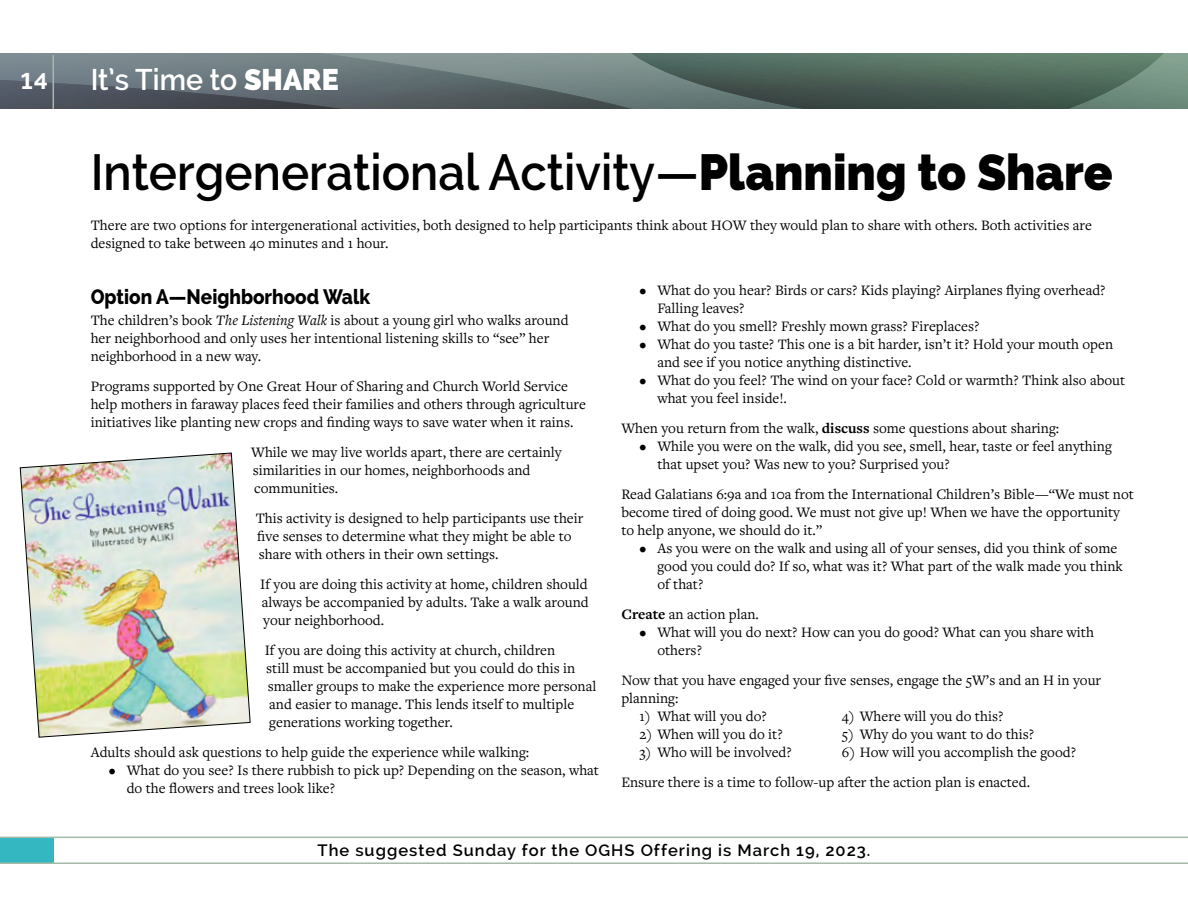
<style>
.page{position:relative;width:1188px;height:918px;background:#fff}
.page>*{position:absolute;margin:0;border:0;box-sizing:border-box;transform-origin:0 0}
.t1{font:600 51px "Raleway";color:#000;scale:.93 1}
.t2{font:600 30px "Raleway";color:#fff;scale:.95 1}
.t3{font:700 22.35px "Raleway";color:#fff;scale:1.09 1}
.t4{font:800 21px "Raleway";color:#000;scale:.9 1}
.t5{font:600 16.5px "Raleway";letter-spacing:.06em;color:#000}
.t6{font:15px/18px "Freight Text Pro";color:#000}
.s1{font-weight:800}
.s2{font-style:italic}
.s3{font-weight:700}
</style>
<div class="page">
<svg style="left:0;top:54px;width:1188px;height:55px;background:#5e6f6d"></svg>
<hr style="left:53px;top:55px;width:1px;height:54px;background:#a3bba8">
<img style="left:20px;top:453px;width:230px;height:284px">
<div style="left:0;top:837px;width:54px;height:26px;background:#35b7c2"></div>
<hr style="left:0;top:862px;width:1188px;height:2px;background:#a3bba8">
<hr style="left:0;top:837px;width:1188px;height:1px;background:#a3bba8">
<h3 class="t3" style="left:21px;top:69px;width:26px">14</h3>
<h2 class="t2" style="left:91px;top:62px;width:263px">It’s Time to <span class="s1">SHARE</span></h2>
<h1 class="t1" style="left:91px;top:143px;width:1100px">Intergenerational Activity—<span class="s1">Planning to Share</span></h1>
<p class="t6" style="left:91px;top:216px;width:1003px">There are two options for intergenerational activities, both designed to help participants think about HOW they would plan to share with others. Both activities are designed to take between 40 minutes and 1 hour.</p>
<h3 class="t4" style="left:91px;top:285px;width:312px">Option A—Neighborhood Walk</h3>
<p class="t6" style="left:91px;top:311px;width:479px">The children’s book <span class="s2">The Listening Walk</span> is about a young girl who walks around her neighborhood and only uses her intentional listening skills to “see” her neighborhood in a new way.</p>
<p class="t6" style="left:91px;top:377px;width:497px">Programs supported by One Great Hour of Sharing and Church World Service help mothers in faraway places feed their families and others through agriculture initiatives like planting new crops and finding ways to save water when it rains.</p>
<p class="t6" style="left:251px;top:443px;width:312px">While we may live worlds apart, there are certainly similarities in our homes, neighborhoods and communities.</p>
<p class="t6" style="left:256px;top:509px;width:329px">This activity is designed to help participants use their five senses to determine what they might be able to share with others in their own settings.</p>
<p class="t6" style="left:260px;top:575px;width:330px;text-align:justify">If you are doing this activity at home, children should always be accompanied by adults. Take a walk around your neighborhood.</p>
<p class="t6" style="left:265px;top:641px;width:333px">If you are doing this activity at church, children<br>still must be accompanied but you could do this in smaller groups to make the experience more personal and easier to manage. This lends itself to multiple generations working together.</p>
<p class="t6" style="left:91px;top:743px;width:440px">Adults should ask questions to help guide the experience while walking:</p>
<p class="t6" style="left:127px;top:761px;width:474px;text-indent:-18px">• What do you see? Is there rubbish to pick up? Depending on the season, what do the flowers and trees look like?</p>
<p class="t6" style="left:657px;top:281px;width:450px;text-indent:-18px">• What do you hear? Birds or cars? Kids playing? Airplanes flying overhead?<br>Falling leaves?</p>
<p class="t6" style="left:639px;top:317px;width:342px">• What do you smell? Freshly mown grass? Fireplaces?</p>
<p class="t6" style="left:657px;top:335px;width:457px;text-indent:-18px">• What do you taste? This one is a bit harder, isn’t it? Hold your mouth open and see if you notice anything distinctive.</p>
<p class="t6" style="left:657px;top:371px;width:469px;text-indent:-18px">• What do you feel? The wind on your face? Cold or warmth? Think also about what you feel inside!.</p>
<p class="t6" style="left:621px;top:419px;width:440px">When you return from the walk, <span class="s3">discuss</span> some questions about sharing:</p>
<p class="t6" style="left:657px;top:437px;width:456px;text-indent:-18px">• While you were on the walk, did you see, smell, hear, taste or feel anything that upset you? Was new to you? Surprised you?</p>
<p class="t6" style="left:621px;top:485px;width:514px">Read Galatians 6:9a and 10a from the International Children’s Bible—“We must not become tired of doing good. We must not give up! When we have the opportunity to help anyone, we should do it.”</p>
<p class="t6" style="left:657px;top:539px;width:467px;text-indent:-18px">• As you were on the walk and using all of your senses, did you think of some good you could do? If so, what was it? What part of the walk made you think of that?</p>
<p class="t6" style="left:621px;top:605px;width:139px"><span class="s3">Create</span> an action plan.</p>
<p class="t6" style="left:657px;top:623px;width:438px;text-indent:-18px">• What will you do next? How can you do good? What can you share with others?</p>
<p class="t6" style="left:621px;top:671px;width:481px">Now that you have engaged your five senses, engage the 5W’s and an H in your planning:</p>
<p class="t6" style="left:639px;top:707px;width:129px">1) What will you do?</p>
<p class="t6" style="left:842px;top:707px;width:163px">4) Where will you do this?</p>
<p class="t6" style="left:639px;top:725px;width:145px">2) When will you do it?</p>
<p class="t6" style="left:842px;top:725px;width:194px">5) Why do you want to do this?</p>
<p class="t6" style="left:639px;top:743px;width:154px">3) Who will be involved?</p>
<p class="t6" style="left:621px;top:737px;width:456px;line-height:30px;text-indent:220px">6) How will you accomplish the good?<br>Ensure there is a time to follow-up after the action plan is enacted.</p>
<p class="t5" style="left:318px;top:841px;width:554px">The suggested Sunday for the OGHS Offering is March 19, 2023.</p>
</div>
